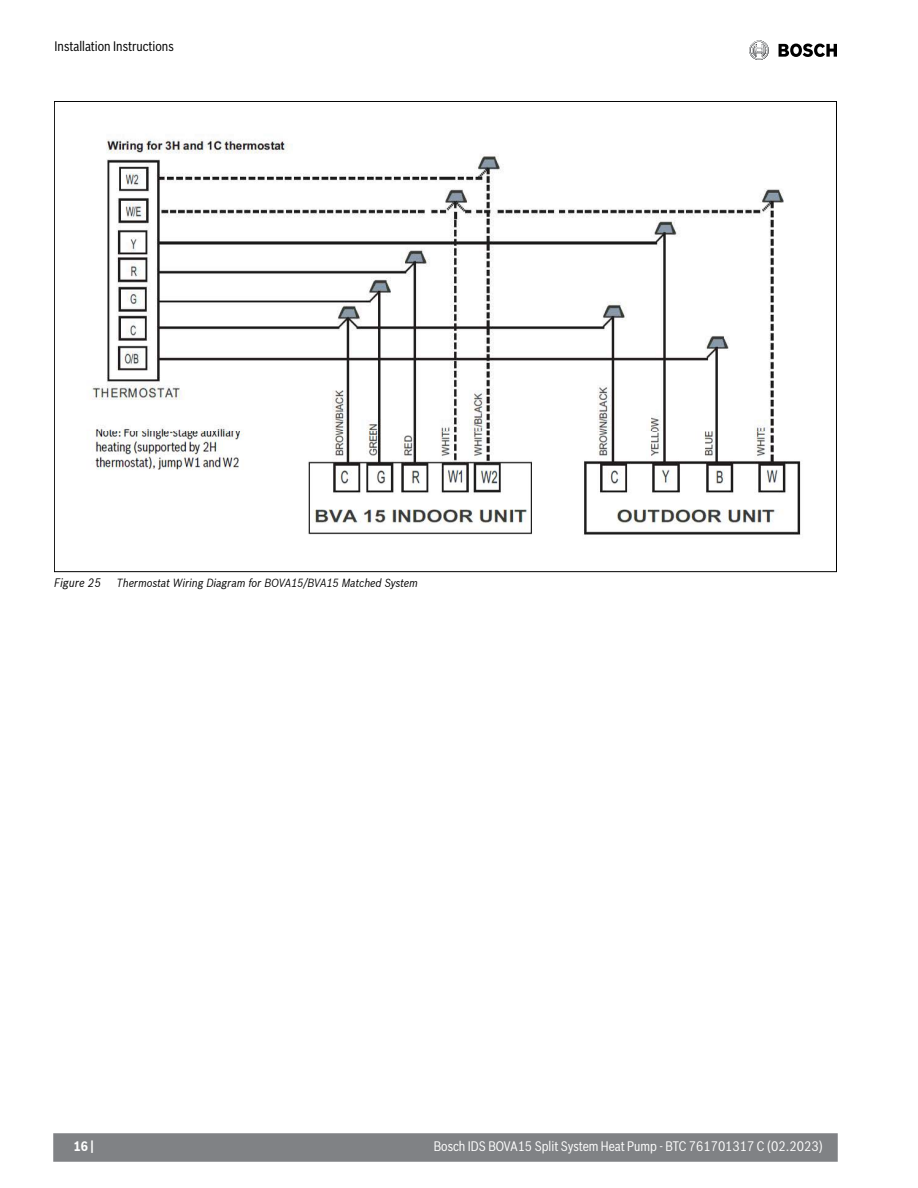
<style>
.page{position:relative;width:918px;height:1188px;background:#fff}
.page>*{position:absolute;margin:0;border:0;box-sizing:border-box;transform-origin:0 0}
.t1{font:13.5px "Bosch Sans Cond";color:#fff}
.t2{font:13.5px "Bosch Sans Cond";color:#000}
.t3{font:700 13.5px "Bosch Sans Cond";color:#fff}
.t4{font:italic 12px "Bosch Sans";color:#000;scale:.9 1}
.t5{font:italic 11.55px "Bosch Sans";letter-spacing:-.01em;color:#000;scale:.9 1}
</style>
<div class="page">
<div style="left:53px;top:1133px;width:785px;height:29px;background:#808285;border:2px solid #808285"></div>
<svg style="left:749px;top:40px;width:20px;height:20px"></svg>
<svg style="left:779px;top:44px;width:58px;height:13px"></svg>
<img style="left:92px;top:139px;width:709px;height:396px">
<p class="t2" style="left:55px;top:36px;width:121px">Installation Instructions</p>
<p class="t4" style="left:54px;top:575px;width:54px">Figure 25</p>
<p class="t5" style="left:117px;top:575px;width:336px">Thermostat Wiring Diagram for BOVA15/BVA15 Matched System</p>
<p class="t3" style="left:73px;top:1138px;width:22px">16 |</p>
<p class="t1" style="left:434px;top:1136px;width:391px">Bosch IDS BOVA15 Split System Heat Pump - BTC 761701317 C (02.2023)</p>
</div>
